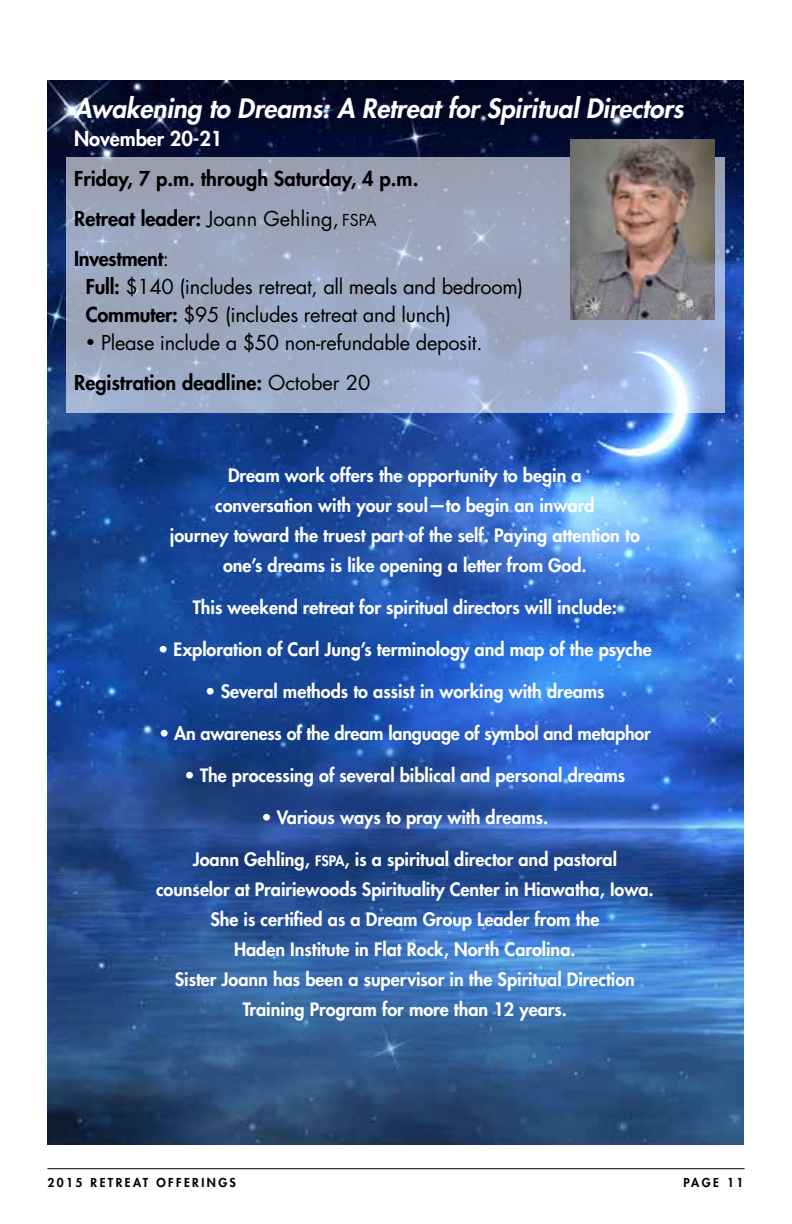
<style>
.page{position:relative;width:792px;height:1224px;background:#fff}
.page>*{position:absolute;margin:0;border:0;box-sizing:border-box;transform-origin:0 0}
.t1{font:italic 800 26px "Futura";letter-spacing:-.005em;color:#fff}
.t2{font:20px/28px "Futura";letter-spacing:-.015em;color:#000}
.t3{font:800 20px/40px "Futura";color:#000}
.t4{font:800 20px "Futura";letter-spacing:-.005em;color:#fff}
.t5{font:800 18px/30px "Futura";color:#fff;text-align:center}
.t6{font:800 12px "Futura";letter-spacing:.2em;color:#000}
.s1{font-weight:400}
.s2{font-weight:400;font-size:16px}
.s3{font-weight:800}
.s4{font-size:16px}
.s5{font-size:14px}
</style>
<div class="page">
<img style="left:47px;top:81px;width:696px;height:1064px">
<hr style="left:47px;top:1168px;width:698px;height:1px;background:#000">
<svg style="left:66px;top:158px;width:658px;height:255px;background:#9ea9c3"></svg>
<img style="left:570px;top:139px;width:144px;height:180px">
<h1 class="t1" style="left:74px;top:92px;width:611px">Awakening to Dreams: A Retreat for Spiritual Directors</h1>
<p class="t4" style="left:74px;top:126px;width:150px">November 20-21</p>
<p class="t3" style="left:74px;top:159px;width:346px">Friday, 7 p.m. through Saturday, 4 p.m.<br>Retreat leader: <span class="s1">Joann Gehling,</span> <span class="s2">FSPA<br></span>Investment<span class="s1">:</span></p>
<p class="t2" style="left:86px;top:273px;width:439px"><span class="s3">Full:</span> $140 (includes retreat, all meals and bedroom)<br><span class="s3">Commuter:</span> $95 (includes retreat and lunch)</p>
<p class="t2" style="left:74px;top:323px;width:410px;line-height:40px;text-indent:12px"><span class="s4">•</span> Please include a $50 non-refundable deposit.<br><span class="s3">Registration deadline:</span> October 20</p>
<p class="t5" style="left:170px;top:460px;width:472px">Dream work offers the opportunity to begin a<br>conversation with your soul—to begin an inward<br>journey toward the truest part of the self. Paying attention to one’s dreams is like opening a letter from God.</p>
<p class="t5" style="left:193px;top:592px;width:426px">This weekend retreat for spiritual directors will include:</p>
<p class="t5" style="left:158px;top:634px;width:495px">• Exploration of Carl Jung’s terminology and map of the psyche</p>
<p class="t5" style="left:205px;top:676px;width:401px">• Several methods to assist in working with dreams</p>
<p class="t5" style="left:159px;top:718px;width:493px">• An awareness of the dream language of symbol and metaphor</p>
<p class="t5" style="left:185px;top:760px;width:442px">• The processing of several biblical and personal dreams</p>
<p class="t5" style="left:261px;top:802px;width:289px">• Various ways to pray with dreams.</p>
<p class="t5" style="left:156px;top:844px;width:499px">Joann Gehling, <span class="s5">FSPA</span>, is a spiritual director and pastoral counselor at Prairiewoods Spirituality Center in Hiawatha, Iowa.<br>She is certified as a Dream Group Leader from the<br>Haden Institute in Flat Rock, North Carolina.<br>Sister Joann has been a supervisor in the Spiritual Direction Training Program for more than 12 years.</p>
<p class="t6" style="left:47px;top:1175px;width:190px">2015 RETREAT OFFERINGS</p>
<p class="t6" style="left:683px;top:1175px;width:61px">PAGE 11</p>
</div>
